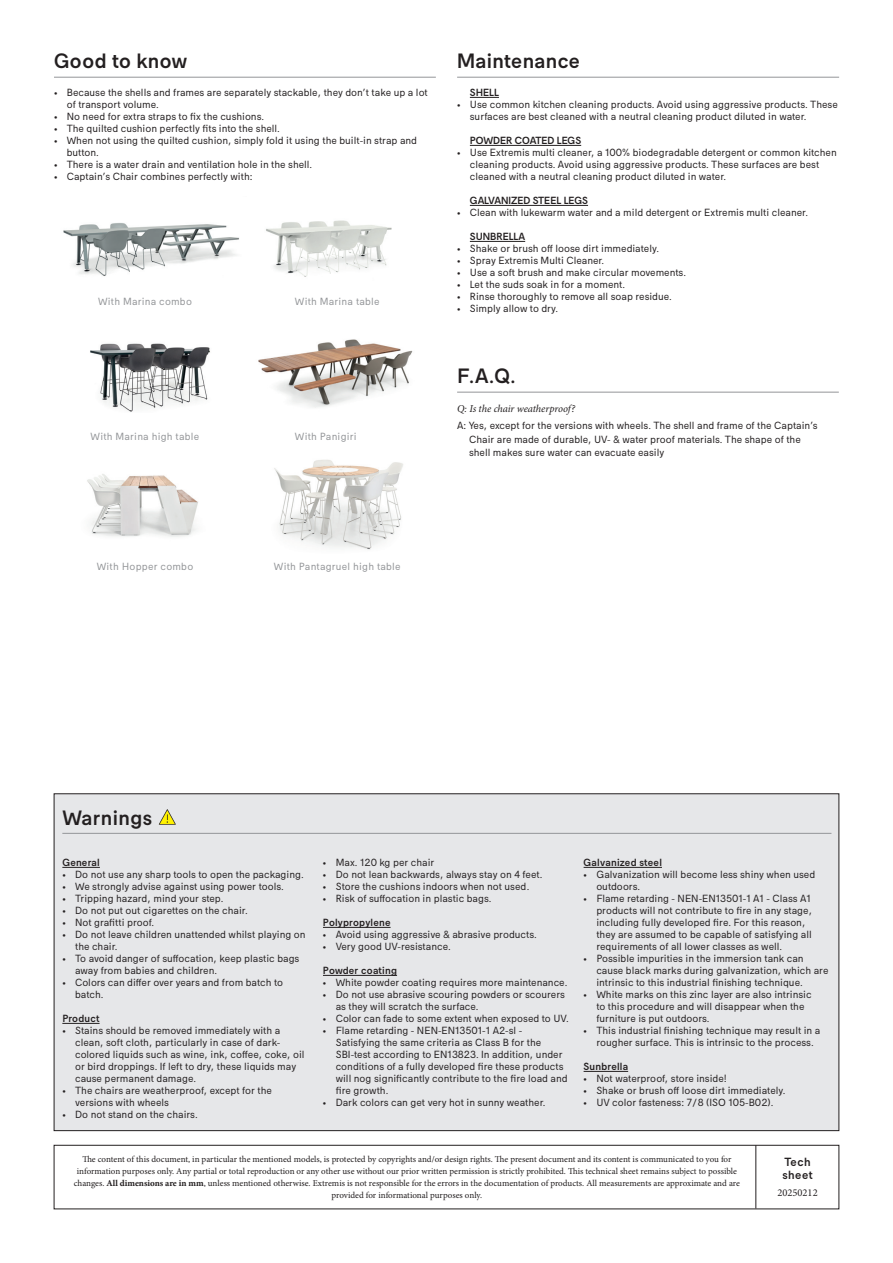
<style>
.page{position:relative;width:893px;height:1263px;background:#fff}
.page>*{position:absolute;margin:0;border:0;box-sizing:border-box;transform-origin:0 0}
.t1{font:500 21px "Extremis Compakt";letter-spacing:.02em;color:#231f20}
.t2{font:500 12px/13.5px "Extremis Compakt";letter-spacing:.04em;color:#231f20}
.t3{font:10.5px/12px "Extremis Compakt";color:#231f20}
.t4{font:500 10.5px "Extremis Compakt";letter-spacing:.01em;color:#231f20}
.t5{font:10.5px "Extremis Compakt";letter-spacing:.02em;color:#939598}
.t6{font:italic 10.5px "Minion Pro";letter-spacing:-.01em;color:#231f20}
.t7{font:10.5px "Minion Pro";color:#231f20}
.t8{font:9px/12px "Minion Pro";color:#231f20;text-align:center}
.s1{font-weight:700}
</style>
<div class="page">
<hr style="left:756px;top:1145px;width:1px;height:63px;background:#231f20">
<div style="left:54px;top:1145px;width:785px;height:64px;border:1px solid #231f20"></div>
<div style="left:54px;top:794px;width:785px;height:336px;background:#e6e7e9"></div>
<hr style="left:62px;top:833px;width:769px;height:1px;background:#939598">
<svg style="left:159px;top:809px;width:17px;height:16px"></svg>
<hr style="left:54px;top:77px;width:382px;height:1px;background:#939598">
<hr style="left:457px;top:77px;width:382px;height:1px;background:#939598">
<svg style="left:470px;top:97px;width:29px;height:1px"></svg>
<hr style="left:470px;top:145px;width:111px;height:1px;background:#231f20">
<hr style="left:470px;top:205px;width:118px;height:1px;background:#231f20">
<hr style="left:470px;top:241px;width:55px;height:1px;background:#231f20">
<hr style="left:457px;top:392px;width:382px;height:1px;background:#939598">
<hr style="left:62px;top:867px;width:38px;height:1px;background:#231f20">
<hr style="left:62px;top:1023px;width:38px;height:1px;background:#231f20">
<hr style="left:323px;top:927px;width:68px;height:1px;background:#231f20">
<hr style="left:323px;top:975px;width:74px;height:1px;background:#231f20">
<hr style="left:584px;top:867px;width:78px;height:1px;background:#231f20">
<hr style="left:584px;top:1071px;width:44px;height:1px;background:#231f20">
<img style="left:266px;top:220px;width:126px;height:57px">
<img style="left:258px;top:339px;width:155px;height:69px">
<img style="left:274px;top:460px;width:129px;height:90px">
<img style="left:63px;top:223px;width:176px;height:53px">
<img style="left:90px;top:343px;width:120px;height:69px">
<img style="left:87px;top:474px;width:111px;height:63px">
<h1 class="t1" style="left:54px;top:49px;width:135px">Good to know</h1>
<p class="t3" style="left:67px;top:87px;width:362px;text-indent:-13px">• Because the shells and frames are separately stackable, they don’t take up a lot of transport volume.</p>
<p class="t3" style="left:54px;top:111px;width:212px">• No need for extra straps to fix the cushions.</p>
<p class="t3" style="left:54px;top:123px;width:227px">• The quilted cushion perfectly fits into the shell.</p>
<p class="t3" style="left:67px;top:135px;width:352px;text-indent:-13px">• When not using the quilted cushion, simply fold it using the built-in strap and button.</p>
<p class="t3" style="left:54px;top:159px;width:260px">• There is a water drain and ventilation hole in the shell.</p>
<p class="t3" style="left:54px;top:171px;width:200px">• Captain’s Chair combines perfectly with:</p>
<p class="t5" style="left:98px;top:295px;width:95px">With Marina combo</p>
<p class="t5" style="left:91px;top:431px;width:110px">With Marina high table</p>
<p class="t5" style="left:295px;top:295px;width:86px">With Marina table</p>
<p class="t5" style="left:295px;top:431px;width:63px">With Panigiri</p>
<h1 class="t1" style="left:457px;top:49px;width:124px">Maintenance</h1>
<p class="t4" style="left:470px;top:86px;width:31px">SHELL</p>
<p class="t3" style="left:470px;top:99px;width:369px;text-indent:-13px">• Use common kitchen cleaning products. Avoid using aggressive products. These surfaces are best cleaned with a neutral cleaning product diluted in water.</p>
<p class="t4" style="left:470px;top:134px;width:113px">POWDER COATED LEGS</p>
<p class="t3" style="left:470px;top:147px;width:368px;text-indent:-13px">• Use Extremis multi cleaner, a 100% biodegradable detergent or common kitchen cleaning products. Avoid using aggressive products. These surfaces are best cleaned with a neutral cleaning product diluted in water.</p>
<p class="t4" style="left:470px;top:194px;width:120px">GALVANIZED STEEL LEGS</p>
<p class="t3" style="left:457px;top:207px;width:352px">• Clean with lukewarm water and a mild detergent or Extremis multi cleaner.</p>
<p class="t4" style="left:470px;top:230px;width:57px">SUNBRELLA</p>
<p class="t3" style="left:457px;top:243px;width:203px">• Shake or brush off loose dirt immediately.</p>
<p class="t3" style="left:457px;top:255px;width:149px">• Spray Extremis Multi Cleaner.</p>
<p class="t3" style="left:457px;top:267px;width:230px">• Use a soft brush and make circular movements.</p>
<p class="t3" style="left:457px;top:279px;width:169px">• Let the suds soak in for a moment.</p>
<p class="t3" style="left:457px;top:291px;width:216px">• Rinse thoroughly to remove all soap residue.</p>
<p class="t3" style="left:457px;top:303px;width:103px">• Simply allow to dry.</p>
<h1 class="t1" style="left:457px;top:364px;width:60px">F.A.Q.</h1>
<p class="t6" style="left:457px;top:401px;width:120px">Q: Is the chair weatherproof?</p>
<p class="t3" style="left:469px;top:419px;width:350px;line-height:13.5px;text-indent:-12px">A: Yes, except for the versions with wheels. The shell and frame of the Captain’s<br>Chair are made of durable, UV- &amp; water proof materials. The shape of the shell makes sure water can evacuate easily</p>
<p class="t5" style="left:97px;top:560px;width:98px">With Hopper combo</p>
<p class="t5" style="left:274px;top:560px;width:128px">With Pantagruel high table</p>
<h1 class="t1" style="left:62px;top:805px;width:91px">Warnings</h1>
<p class="t4" style="left:62px;top:856px;width:39px">General</p>
<p class="t3" style="left:62px;top:869px;width:243px">• Do not use any sharp tools to open the packaging.</p>
<p class="t3" style="left:62px;top:881px;width:223px">• We strongly advise against using power tools.</p>
<p class="t3" style="left:62px;top:893px;width:163px">• Tripping hazard, mind your step.</p>
<p class="t3" style="left:62px;top:905px;width:187px">• Do not put out cigarettes on the chair.</p>
<p class="t3" style="left:62px;top:917px;width:93px">• Not grafitti proof.</p>
<p class="t3" style="left:75px;top:929px;width:232px;text-indent:-13px">• Do not leave children unattended whilst playing on the chair.</p>
<p class="t3" style="left:75px;top:953px;width:226px;text-indent:-13px">• To avoid danger of suffocation, keep plastic bags away from babies and children.</p>
<p class="t3" style="left:75px;top:977px;width:209px;text-indent:-13px">• Colors can differ over years and from batch to batch.</p>
<p class="t4" style="left:62px;top:1012px;width:39px">Product</p>
<p class="t3" style="left:75px;top:1025px;width:231px;text-indent:-13px">• Stains should be removed immediately with a clean, soft cloth, particularly in case of dark&shy;colored liquids such as wine, ink, coffee, coke, oil or bird droppings. If left to dry, these liquids may cause permanent damage.</p>
<p class="t3" style="left:75px;top:1085px;width:198px;text-indent:-13px">• The chairs are weatherproof, except for the versions with wheels</p>
<p class="t3" style="left:62px;top:1109px;width:137px">• Do not stand on the chairs.</p>
<p class="t3" style="left:323px;top:857px;width:113px">• Max. 120 kg per chair</p>
<p class="t3" style="left:323px;top:869px;width:221px">• Do not lean backwards, always stay on 4 feet.</p>
<p class="t3" style="left:323px;top:881px;width:208px">• Store the cushions indoors when not used.</p>
<p class="t3" style="left:323px;top:893px;width:170px">• Risk of suffocation in plastic bags.</p>
<p class="t4" style="left:323px;top:916px;width:69px">Polypropylene</p>
<p class="t3" style="left:323px;top:929px;width:215px">• Avoid using aggressive &amp; abrasive products.</p>
<p class="t3" style="left:323px;top:941px;width:129px">• Very good UV-resistance.</p>
<p class="t4" style="left:323px;top:964px;width:76px">Powder coating</p>
<p class="t3" style="left:323px;top:977px;width:246px">• White powder coating requires more maintenance.</p>
<p class="t3" style="left:336px;top:989px;width:231px;text-indent:-13px">• Do not use abrasive scouring powders or scourers as they will scratch the surface.</p>
<p class="t3" style="left:323px;top:1013px;width:247px">• Color can fade to some extent when exposed to UV.</p>
<p class="t3" style="left:336px;top:1025px;width:233px;text-indent:-13px">• Flame retarding - NEN-EN13501-1 A2-sl - Satisfying the same criteria as Class B for the SBI-test according to EN13823. In addition, under conditions of a fully developed fire these products will nog significantly contribute to the fire load and fire growth.</p>
<p class="t3" style="left:323px;top:1097px;width:224px">• Dark colors can get very hot in sunny weather.</p>
<p class="t4" style="left:584px;top:856px;width:80px">Galvanized steel</p>
<p class="t3" style="left:596px;top:869px;width:220px;text-indent:-13px">• Galvanization will become less shiny when used outdoors.</p>
<p class="t3" style="left:596px;top:893px;width:217px;text-indent:-13px">• Flame retarding - NEN-EN13501-1 A1 - Class A1 products will not contribute to fire in any stage, including fully developed fire. For this reason, they are assumed to be capable of satisfying all requirements of all lower classes as well.</p>
<p class="t3" style="left:596px;top:953px;width:234px;text-indent:-13px">• Possible impurities in the immersion tank can cause black marks during galvanization, which are intrinsic to this industrial finishing technique.</p>
<p class="t3" style="left:596px;top:989px;width:217px;text-indent:-13px">• White marks on this zinc layer are also intrinsic to this procedure and will disappear when the furniture is put outdoors.</p>
<p class="t3" style="left:584px;top:1025px;width:238px;text-align:center">• This industrial finishing technique may result in a rougher surface. This is intrinsic to the process.</p>
<p class="t4" style="left:584px;top:1060px;width:46px">Sunbrella</p>
<p class="t3" style="left:584px;top:1073px;width:145px">• Not waterproof, store inside!</p>
<p class="t3" style="left:584px;top:1085px;width:203px">• Shake or brush off loose dirt immediately.</p>
<p class="t3" style="left:584px;top:1097px;width:191px">• UV color fasteness: 7/8 (ISO 105-B02).</p>
<p class="t8" style="left:74px;top:1153px;width:668px">The content of this document, in particular the mentioned models, is protected by copyrights and/or design rights. The present document and its content is communicated to you for information purposes only. Any partial or total reproduction or any other use without our prior written permission is strictly prohibited. This technical sheet remains subject to possible changes. <span class="s1">All dimensions are in mm</span>, unless mentioned otherwise. Extremis is not responsible for the errors in the documentation of products. All measurements are approximate and are provided for informational purposes only.</p>
<p class="t2" style="left:782px;top:1155px;width:32px">Tech sheet</p>
<p class="t7" style="left:777px;top:1186px;width:42px">20250212</p>
</div>
